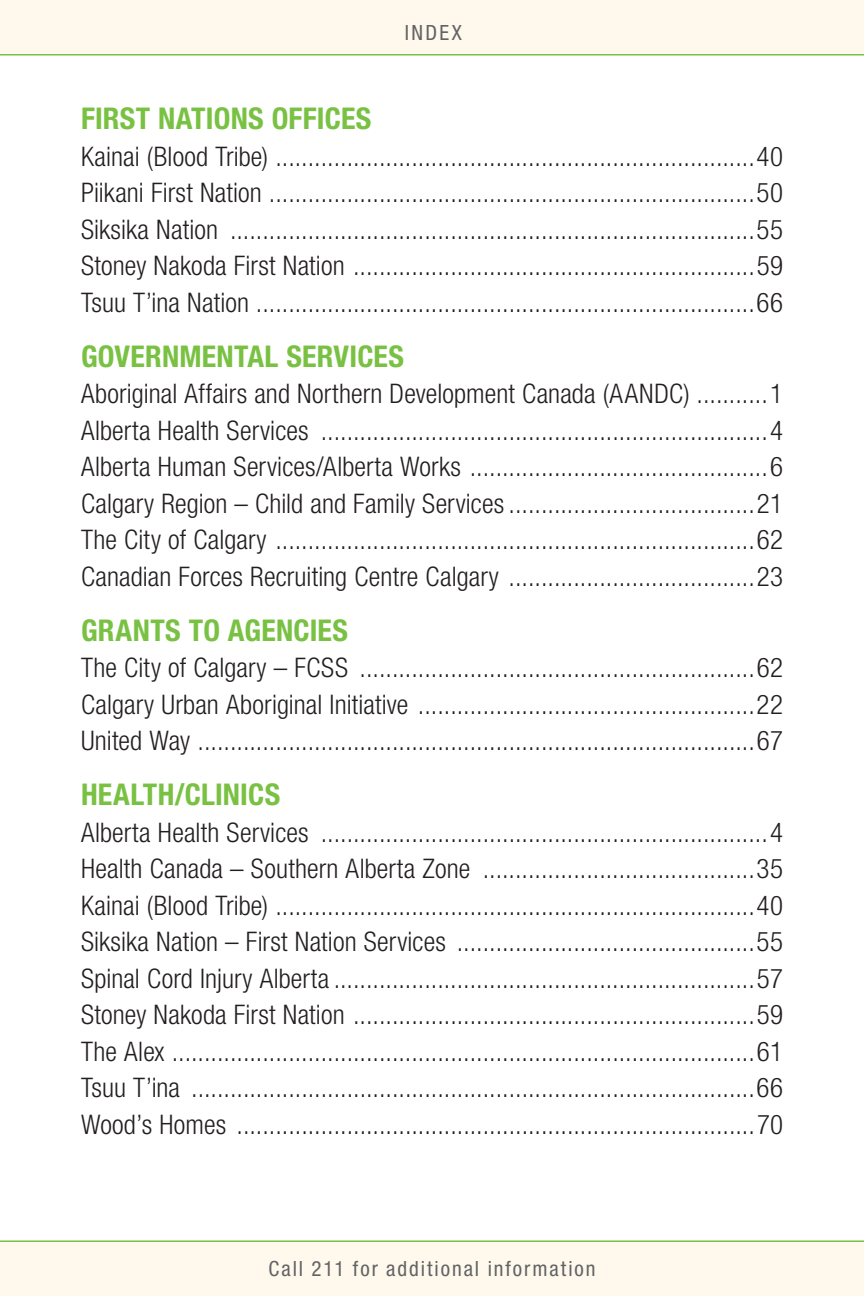
<style>
.page{position:relative;width:864px;height:1296px;background:#fff}
.page>*{position:absolute;margin:0;border:0;box-sizing:border-box;transform-origin:0 0}
.t1{font:700 condensed 30px "Helvetica Neue LT Std";letter-spacing:.005em;color:#79c142}
.t2{font:300 condensed 27px/36.6px "Helvetica Neue LT Std";letter-spacing:.005em;color:#231f20;text-align:justify}
.t3{font:condensed 21px "Helvetica Neue LT Std";letter-spacing:.095em;color:#636366}
</style>
<div class="page">
<div style="left:0;top:0;width:864px;height:55px;background:#fef9ec"></div>
<hr style="left:0;top:54px;width:864px;height:2px;background:#79c142">
<div style="left:0;top:1240px;width:864px;height:56px;background:#fef9ec"></div>
<hr style="left:0;top:1240px;width:864px;height:2px;background:#79c142">
<p class="t3" style="left:405px;top:20px;width:59px">INDEX</p>
<p class="t1" style="left:81px;top:101px;width:292px">FIRST NATIONS OFFICES</p>
<p class="t2" style="left:81px;top:138px;width:703px">Kainai (Blood Tribe) ..........................................................................40<br>Piikani First Nation ...........................................................................50<br>Siksika Nation .................................................................................55<br>Stoney Nakoda First Nation ..............................................................59<br>Tsuu T’ina Nation .............................................................................66</p>
<p class="t1" style="left:81px;top:338px;width:325px">GOVERNMENTAL SERVICES</p>
<p class="t2" style="left:81px;top:375px;width:704px">Aboriginal Affairs and Northern Development Canada (AANDC) ...........1<br>Alberta Health Services .....................................................................4<br>Alberta Human Services/Alberta Works ..............................................6<br>Calgary Region – Child and Family Services ......................................21<br>The City of Calgary ..........................................................................62<br>Canadian Forces Recruiting Centre Calgary ......................................23</p>
<p class="t1" style="left:81px;top:612px;width:269px">GRANTS TO AGENCIES</p>
<p class="t2" style="left:81px;top:649px;width:704px">The City of Calgary – FCSS .............................................................62<br>Calgary Urban Aboriginal Initiative ....................................................22<br>United Way ......................................................................................67</p>
<p class="t1" style="left:81px;top:777px;width:201px">HEALTH/CLINICS</p>
<p class="t2" style="left:81px;top:814px;width:704px">Alberta Health Services .....................................................................4<br>Health Canada – Southern Alberta Zone ..........................................35<br>Kainai (Blood Tribe) ..........................................................................40<br>Siksika Nation – First Nation Services ..............................................55<br>Spinal Cord Injury Alberta .................................................................57<br>Stoney Nakoda First Nation ..............................................................59<br>The Alex ..........................................................................................61<br>Tsuu T’ina .......................................................................................66<br>Wood’s Homes ................................................................................70</p>
<p class="t3" style="left:268px;top:1257px;width:329px">Call 211 for additional information</p>
</div>
